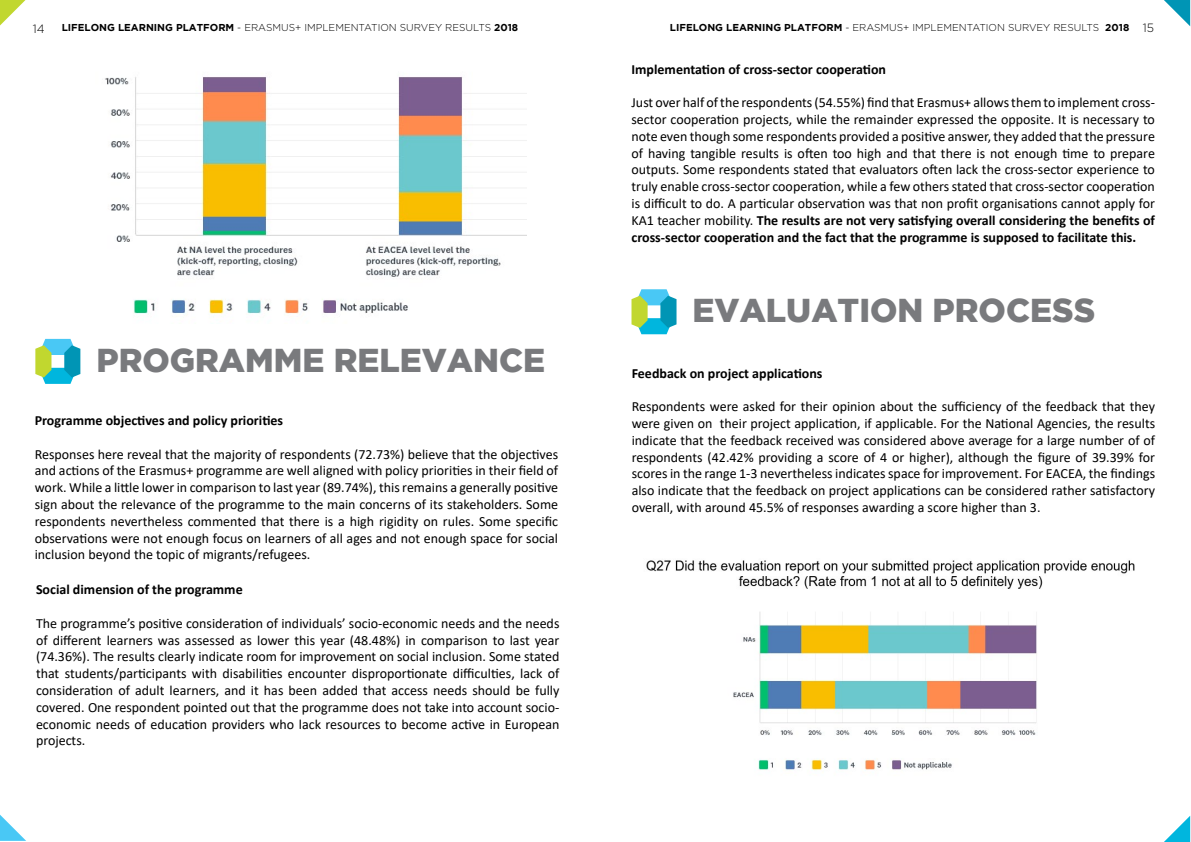
<style>
.page{position:relative;width:1191px;height:842px;background:#fff}
.page>*{position:absolute;margin:0;border:0;box-sizing:border-box;transform-origin:0 0}
.t1{font:900 33px "Gotham";color:#797a7d}
.t2{font:14px/16.8px "Calibri";color:#000;text-align:justify}
.t3{font:700 14px "Calibri";color:#000}
.t4{font:300 12px "Gotham";color:#000}
.t5{font:300 10px "Gotham";color:#000}
.s1{font-weight:700}
.s2{font-size:12px}
</style>
<div class="page">
<svg style="left:0;top:0;width:25px;height:26px"></svg>
<svg style="left:1164px;top:0;width:26px;height:26px"></svg>
<svg style="left:0;top:815px;width:26px;height:26px"></svg>
<svg style="left:1164px;top:816px;width:26px;height:26px"></svg>
<img style="left:105px;top:76px;width:421px;height:239px">
<svg style="left:631px;top:289px;width:45px;height:45px"></svg>
<svg style="left:35px;top:339px;width:45px;height:45px"></svg>
<img style="left:646px;top:560px;width:489px;height:210px">
<p class="t4" style="left:33px;top:21px;width:13px">14</p>
<p class="t5" style="left:62px;top:21px;width:458px"><span class="s1">LIFELONG LEARNING PLATFORM</span> - ERASMUS+ IMPLEMENTATION SURVEY RESULTS <span class="s1">2018</span></p>
<p class="t5" style="left:670px;top:21px;width:485px"><span class="s1">LIFELONG LEARNING PLATFORM</span> - ERASMUS+ IMPLEMENTATION SURVEY RESULTS <span class="s1">2018</span> <span class="s2">15</span></p>
<p class="t3" style="left:631px;top:59px;width:256px">Implementation of cross-sector cooperation</p>
<p class="t2" style="left:631px;top:94px;width:525px">Just over half of the respondents (54.55%) find that Erasmus+ allows them to implement cross&shy;sector cooperation projects, while the remainder expressed the opposite. It is necessary to note even though some respondents provided a positive answer, they added that the pressure of having tangible results is often too high and that there is not enough time to prepare outputs. Some respondents stated that evaluators often lack the cross-sector experience to truly enable cross-sector cooperation, while a few others stated that cross-sector cooperation is difficult to do. A particular observation was that non profit organisations cannot apply for KA1 teacher mobility. <span class="s1">The results are not very satisfying overall considering the benefits of cross-sector cooperation and the fact that the programme is supposed to facilitate this.</span></p>
<h1 class="t1" style="left:96px;top:341px;width:450px">PROGRAMME RELEVANCE</h1>
<p class="t3" style="left:35px;top:410px;width:250px">Programme objectives and policy priorities</p>
<p class="t2" style="left:35px;top:445px;width:525px">Responses here reveal that the majority of respondents (72.73%) believe that the objectives and actions of the Erasmus+ programme are well aligned with policy priorities in their field of work. While a little lower in comparison to last year (89.74%), this remains a generally positive sign about the relevance of the programme to the main concerns of its stakeholders. Some respondents nevertheless commented that there is a high rigidity on rules. Some specific observations were not enough focus on learners of all ages and not enough space for social inclusion beyond the topic of migrants/refugees.</p>
<p class="t3" style="left:36px;top:579px;width:208px">Social dimension of the programme</p>
<p class="t2" style="left:36px;top:614px;width:525px">The programme’s positive consideration of individuals’ socio-economic needs and the needs of different learners was assessed as lower this year (48.48%) in comparison to last year (74.36%). The results clearly indicate room for improvement on social inclusion. Some stated that students/participants with disabilities encounter disproportionate difficulties, lack of consideration of adult learners, and it has been added that access needs should be fully covered. One respondent pointed out that the programme does not take into account socio&shy;economic needs of education providers who lack resources to become active in European projects.</p>
<h1 class="t1" style="left:692px;top:292px;width:404px">EVALUATION PROCESS</h1>
<p class="t3" style="left:631px;top:363px;width:192px">Feedback on project applications</p>
<p class="t2" style="left:631px;top:398px;width:525px">Respondents were asked for their opinion about the sufficiency of the feedback that they were given on their project application, if applicable. For the National Agencies, the results indicate that the feedback received was considered above average for a large number of of respondents (42.42% providing a score of 4 or higher), although the figure of 39.39% for scores in the range 1-3 nevertheless indicates space for improvement. For EACEA, the findings also indicate that the feedback on project applications can be considered rather satisfactory overall, with around 45.5% of responses awarding a score higher than 3.</p>
</div>
